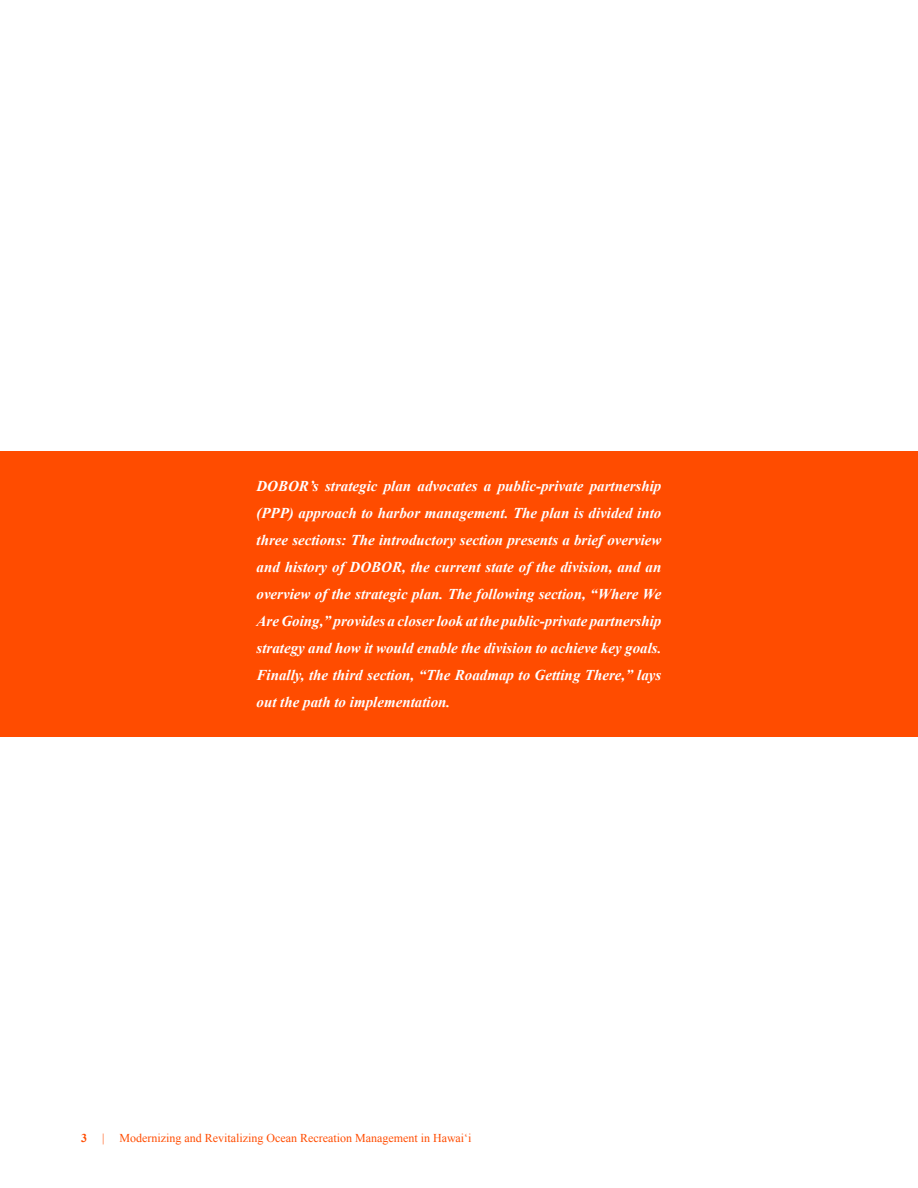
<style>
.page{position:relative;width:918px;height:1188px;background:#fff}
.page>*{position:absolute;margin:0;border:0;box-sizing:border-box;transform-origin:0 0}
.Pull_Quotes{font:italic 700 15px/27px "Times New Roman";color:#fff;text-align:justify}
.Body{font:12px "Times New Roman";color:#ff4c00}
.Body-2{font:700 12px "Times New Roman";color:#ff4c00}
</style>
<div class="page">
<div style="left:0;top:451px;width:918px;height:286px;background:#ff4c00"></div>
<p class="Pull_Quotes" style="left:256px;top:472px;width:407px">DOBOR’s strategic plan advocates a public-private partnership (PPP) approach to harbor management. The plan is divided into three sections: The introductory section presents a brief overview and history of DOBOR, the current state of the division, and an overview of the strategic plan. The following section, “Where We Are Going,” provides a closer look at the public-private partnership strategy and how it would enable the division to achieve key goals.<br>Finally, the third section, “The Roadmap to Getting There,” lays out the path to implementation.</p>
<p class="Body-2" style="left:81px;top:1130px;width:7px">3</p>
<p class="Body" style="left:102px;top:1130px;width:4px">|</p>
<p class="Body" style="left:119px;top:1130px;width:354px">Modernizing and Revitalizing Ocean Recreation Management in Hawai‘i</p>
</div>
